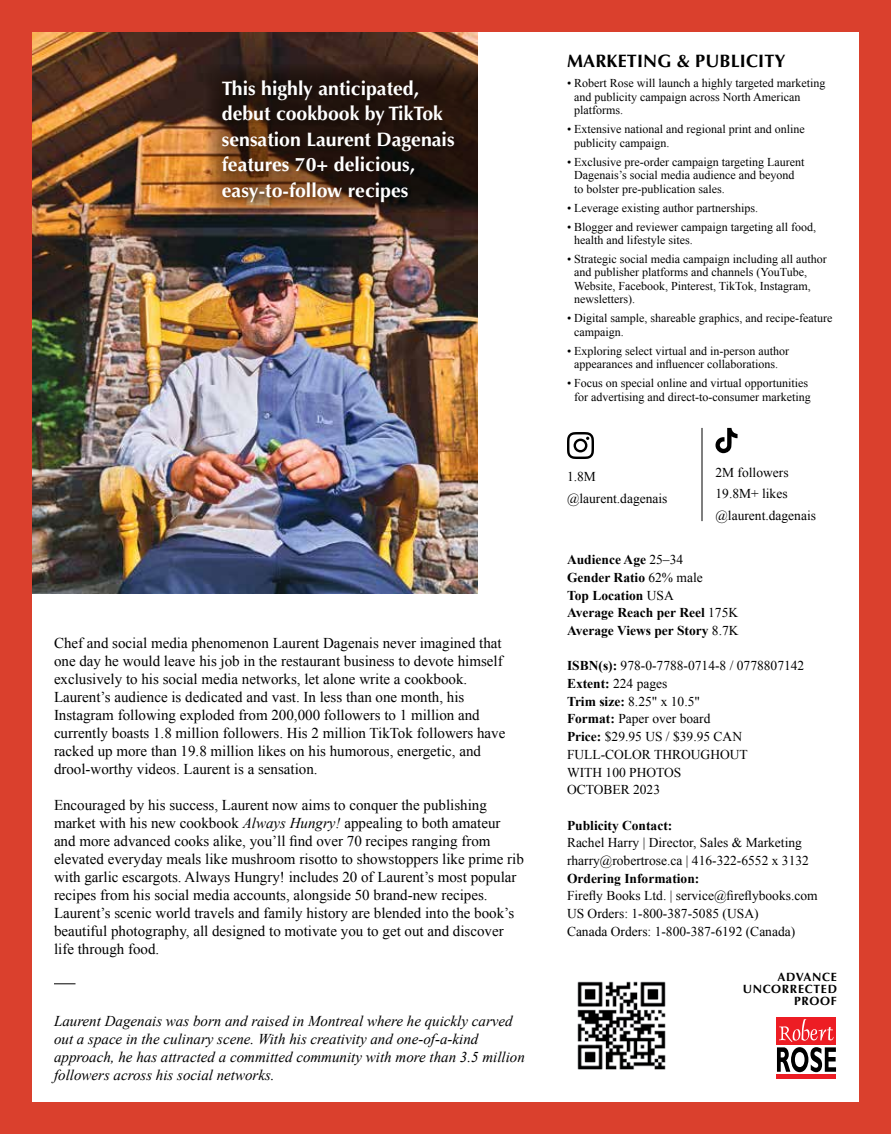
<style>
.page{position:relative;width:891px;height:1134px;background:#da402d}
.page>*{position:absolute;margin:0;border:0;box-sizing:border-box;transform-origin:0 0}
.t1{font:700 19.5px/25.5px "Optima LT Std";color:#fff}
.t2{font:700 18px "Optima LT Std";letter-spacing:.01em;color:#000}
.t3{font:15px/18px "Times New Roman";color:#000}
.t4{font:italic 15px/18px "Times New Roman";color:#000}
.t5{font:13.5px/17.7px "Times New Roman";color:#000}
.t6{font:700 13.5px/17.7px "Times New Roman";color:#000}
.t7{font:12px/13.5px "Times New Roman";color:#000}
.t8{font:700 12px/12px "Optima LT Std";letter-spacing:.055em;color:#000;text-align:right}
.s1{font-style:italic}
.s2{font-weight:400}
.s3{font-weight:700}
</style>
<div class="page">
<div style="left:32px;top:32px;width:827px;height:1070px;background:#fff"></div>
<svg style="left:54px;top:984px;width:22px;height:1px"></svg>
<img style="left:32px;top:32px;width:446px;height:562px">
<svg style="left:776px;top:1017px;width:61px;height:62px"></svg>
<div style="left:777px;top:1017px;width:59px;height:27px;background:#ed1d24"></div>
<svg style="left:777px;top:1019px;width:59px;height:53px"></svg>
<hr style="left:777px;top:1075px;width:59px;height:4px;background:#ed1d24">
<svg style="left:567px;top:432px;width:27px;height:27px"></svg>
<svg style="left:716px;top:428px;width:22px;height:25px"></svg>
<hr style="left:702px;top:428px;width:1px;height:93px;background:#000">
<svg style="left:206px;top:64px;width:272px;height:149px;background:#482d1d"></svg>
<div style="left:222px;top:80px;width:238px;height:127px;background:#000;opacity:.24"></div>
<img style="left:577px;top:981px;width:89px;height:89px">
<h1 class="t1" style="left:222px;top:76px;width:234px">This highly anticipated, debut cookbook by TikTok sensation Laurent Dagenais features 70+ delicious, easy-to-follow recipes</h1>
<p class="t3" style="left:54px;top:634px;width:453px">Chef and social media phenomenon Laurent Dagenais never imagined that one day he would leave his job in the restaurant business to devote himself exclusively to his social media networks, let alone write a cookbook.<br>Laurent’s audience is dedicated and vast. In less than one month, his Instagram following exploded from 200,000 followers to 1 million and currently boasts 1.8 million followers. His 2 million TikTok followers have racked up more than 19.8 million likes on his humorous, energetic, and drool‑worthy videos. Laurent is a sensation.</p>
<p class="t3" style="left:54px;top:796px;width:471px">Encouraged by his success, Laurent now aims to conquer the publishing market with his new cookbook <span class="s1">Always Hungry!</span> appealing to both amateur and more advanced cooks alike, you’ll find over 70 recipes ranging from elevated everyday meals like mushroom risotto to showstoppers like prime rib with garlic escargots. Always Hungry! includes 20 of Laurent’s most popular recipes from his social media accounts, alongside 50 brand-new recipes.<br>Laurent’s scenic world travels and family history are blended into the book’s beautiful photography, all designed to motivate you to get out and discover life through food.</p>
<p class="t4" style="left:54px;top:1012px;width:472px">Laurent Dagenais was born and raised in Montreal where he quickly carved out a space in the culinary scene. With his creativity and one-of-a-kind approach, he has attracted a committed community with more than 3.5 million followers across his social networks.</p>
<p class="t2" style="left:567px;top:51px;width:220px">MARKETING &amp; PUBLICITY</p>
<p class="t7" style="left:574px;top:76px;width:253px;text-indent:-7px">• Robert Rose will launch a highly targeted marketing and publicity campaign across North American platforms.</p>
<p class="t7" style="left:574px;top:122px;width:232px;text-indent:-7px">• Extensive national and regional print and online publicity campaign.</p>
<p class="t7" style="left:574px;top:155px;width:232px;text-indent:-7px">• Exclusive pre-order campaign targeting Laurent<br>Dagenais’s social media audience and beyond to bolster pre-publication sales.</p>
<p class="t7" style="left:567px;top:201px;width:193px">• Leverage existing author partnerships.</p>
<p class="t7" style="left:574px;top:220px;width:244px;text-indent:-7px">• Blogger and reviewer campaign targeting all food, health and lifestyle sites.</p>
<p class="t7" style="left:574px;top:252px;width:254px;text-indent:-7px">• Strategic social media campaign including all author and publisher platforms and channels (YouTube, Website, Facebook, Pinterest, TikTok, Instagram, newsletters).</p>
<p class="t7" style="left:574px;top:311px;width:260px;text-indent:-7px">• Digital sample, shareable graphics, and recipe-feature campaign.</p>
<p class="t7" style="left:567px;top:344px;width:224px;text-align:center">• Exploring select virtual and in-person author appearances and influencer collaborations.</p>
<p class="t7" style="left:567px;top:376px;width:245px;text-align:center">• Focus on special online and virtual opportunities for advertising and direct-to-consumer marketing</p>
<p class="t5" style="left:567px;top:465px;width:102px;line-height:21.8px">1.8M @laurent.dagenais</p>
<p class="t5" style="left:716px;top:461px;width:102px;line-height:21.8px">2M followers<br>19.8M+ likes @laurent.dagenais</p>
<p class="t6" style="left:567px;top:550px;width:173px">Audience Age <span class="s2">25–34<br></span>Gender Ratio <span class="s2">62% male<br></span>Top Location <span class="s2">USA<br></span>Average Reach per Reel <span class="s2">175K<br></span>Average Views per Story <span class="s2">8.7K</span></p>
<p class="t5" style="left:567px;top:657px;width:239px"><span class="s3">ISBN(s):</span> 978-0-7788-0714-8 / 0778807142<br><span class="s3">Extent:</span> 224 pages<br><span class="s3">Trim size:</span> 8.25" x 10.5"<br><span class="s3">Format:</span> Paper over board<br><span class="s3">Price:</span> $29.95 US / $39.95 CAN<br>FULL-COLOR THROUGHOUT<br>WITH 100 PHOTOS<br>OCTOBER 2023</p>
<p class="t6" style="left:567px;top:816px;width:107px">Publicity Contact:</p>
<p class="t5" style="left:567px;top:834px;width:243px">Rachel Harry | Director, Sales &amp; Marketing rharry@robertrose.ca | 416-322-6552 x 3132</p>
<p class="t6" style="left:567px;top:869px;width:134px">Ordering Information:</p>
<p class="t5" style="left:567px;top:887px;width:252px">Firefly Books Ltd. | service@fireflybooks.com<br>US Orders: 1-800-387-5085 (USA)<br>Canada Orders: 1-800-387-6192 (Canada)</p>
<p class="t8" style="left:743px;top:971px;width:96px">ADVANCE<br>UNCORRECTED<br>PROOF</p>
</div>
